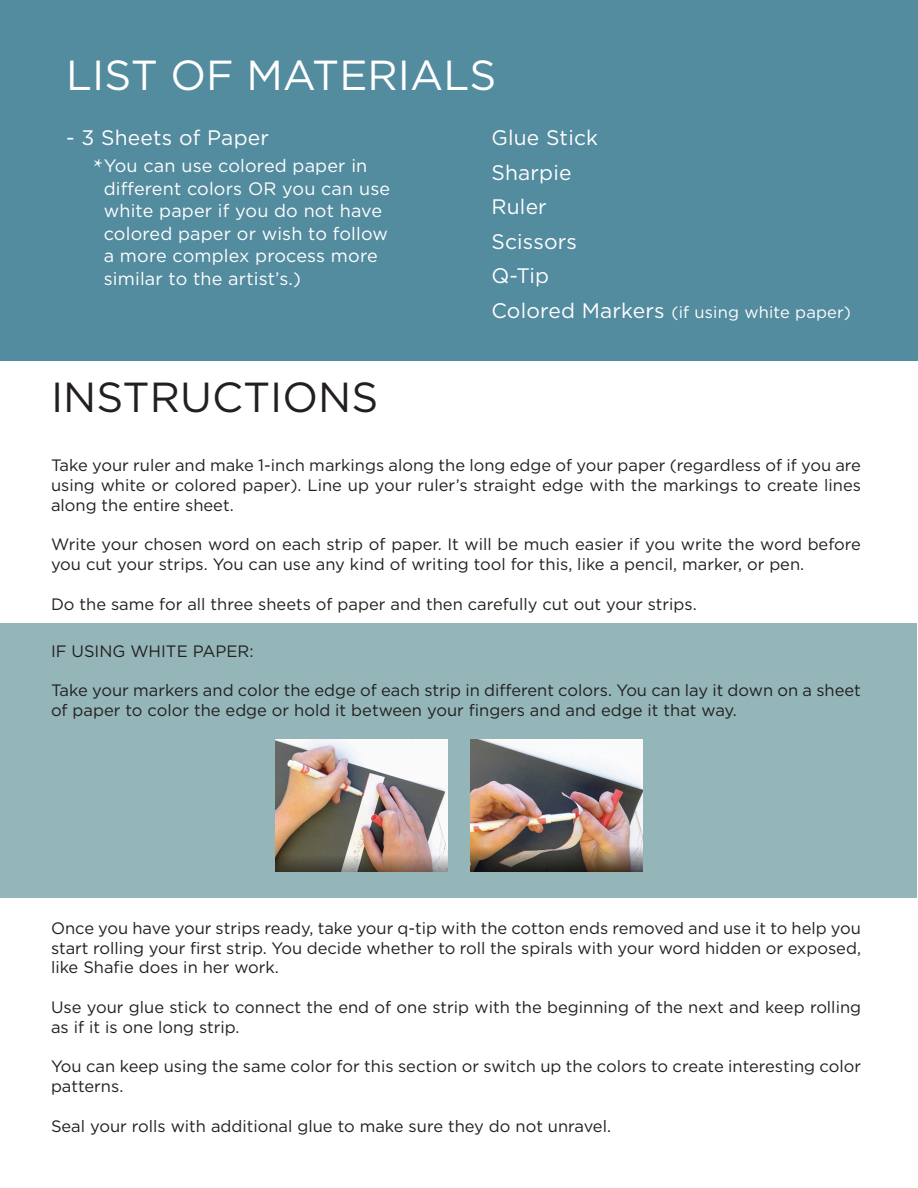
<style>
.page{position:relative;width:918px;height:1188px;background:#fff}
.page>*{position:absolute;margin:0;border:0;box-sizing:border-box;transform-origin:0 0}
.t1{font:42px "Gotham";color:#fff}
.t2{font:42px "Gotham";color:#231f20}
.t3{font:24px "Minion Pro";color:#fff}
.t4{font:21px "Gotham";letter-spacing:.01em;color:#fff}
.t5{font:18px/22.5px "Gotham";letter-spacing:.01em;color:#fff}
.t6{font:16.5px/19.8px "Gotham";color:#231f20}
.t7{font:16.5px "Gotham";letter-spacing:.01em;color:#fff}
.s1{font-size:21px}
</style>
<div class="page">
<div style="left:0;top:0;width:918px;height:361px;background:#538b9f"></div>
<div style="left:1px;top:623px;width:916px;height:275px;background:#94b6b8"></div>
<img style="left:275px;top:739px;width:172px;height:132px">
<img style="left:470px;top:739px;width:172px;height:132px">
<p class="t1" style="left:66px;top:48px;width:431px">LIST OF MATERIALS</p>
<p class="t4" style="left:491px;top:124px;width:108px">Glue Stick</p>
<p class="t4" style="left:491px;top:159px;width:82px">Sharpie</p>
<p class="t4" style="left:491px;top:193px;width:57px">Ruler</p>
<p class="t4" style="left:491px;top:228px;width:87px">Scissors</p>
<p class="t4" style="left:491px;top:262px;width:59px">Q-Tip</p>
<p class="t7" style="left:491px;top:301px;width:361px"><span class="s1">Colored Markers</span> (if using white paper)</p>
<p class="t4" style="left:66px;top:124px;width:204px">- 3 Sheets of Paper</p>
<p class="t5" style="left:104px;top:154px;width:288px">You can use colored paper in different colors OR you can use white paper if you do not have colored paper or wish to follow a more complex process more similar to the artist’s.)</p>
<p class="t3" style="left:93px;top:151px;width:11px">*</p>
<p class="t2" style="left:51px;top:370px;width:329px">INSTRUCTIONS</p>
<p class="t6" style="left:51px;top:455px;width:812px;text-align:justify">Take your ruler and make 1-inch markings along the long edge of your paper (regardless of if you are using white or colored paper). Line up your ruler’s straight edge with the markings to create lines along the entire sheet.</p>
<p class="t6" style="left:51px;top:534px;width:812px">Write your chosen word on each strip of paper. It will be much easier if you write the word before you cut your strips. You can use any kind of writing tool for this, like a pencil, marker, or pen.</p>
<p class="t6" style="left:51px;top:594px;width:647px">Do the same for all three sheets of paper and then carefully cut out your strips.</p>
<p class="t6" style="left:51px;top:641px;width:204px">IF USING WHITE PAPER:</p>
<p class="t6" style="left:51px;top:680px;width:811px">Take your markers and color the edge of each strip in different colors. You can lay it down on a sheet of paper to color the edge or hold it between your fingers and and edge it that way.</p>
<p class="t6" style="left:51px;top:918px;width:812px;text-align:justify">Once you have your strips ready, take your q-tip with the cotton ends removed and use it to help you start rolling your first strip. You decide whether to roll the spirals with your word hidden or exposed, like Shafie does in her work.</p>
<p class="t6" style="left:51px;top:997px;width:812px">Use your glue stick to connect the end of one strip with the beginning of the next and keep rolling as if it is one long strip.</p>
<p class="t6" style="left:51px;top:1056px;width:812px">You can keep using the same color for this section or switch up the colors to create interesting color patterns.</p>
<p class="t6" style="left:51px;top:1116px;width:562px">Seal your rolls with additional glue to make sure they do not unravel.</p>
</div>
